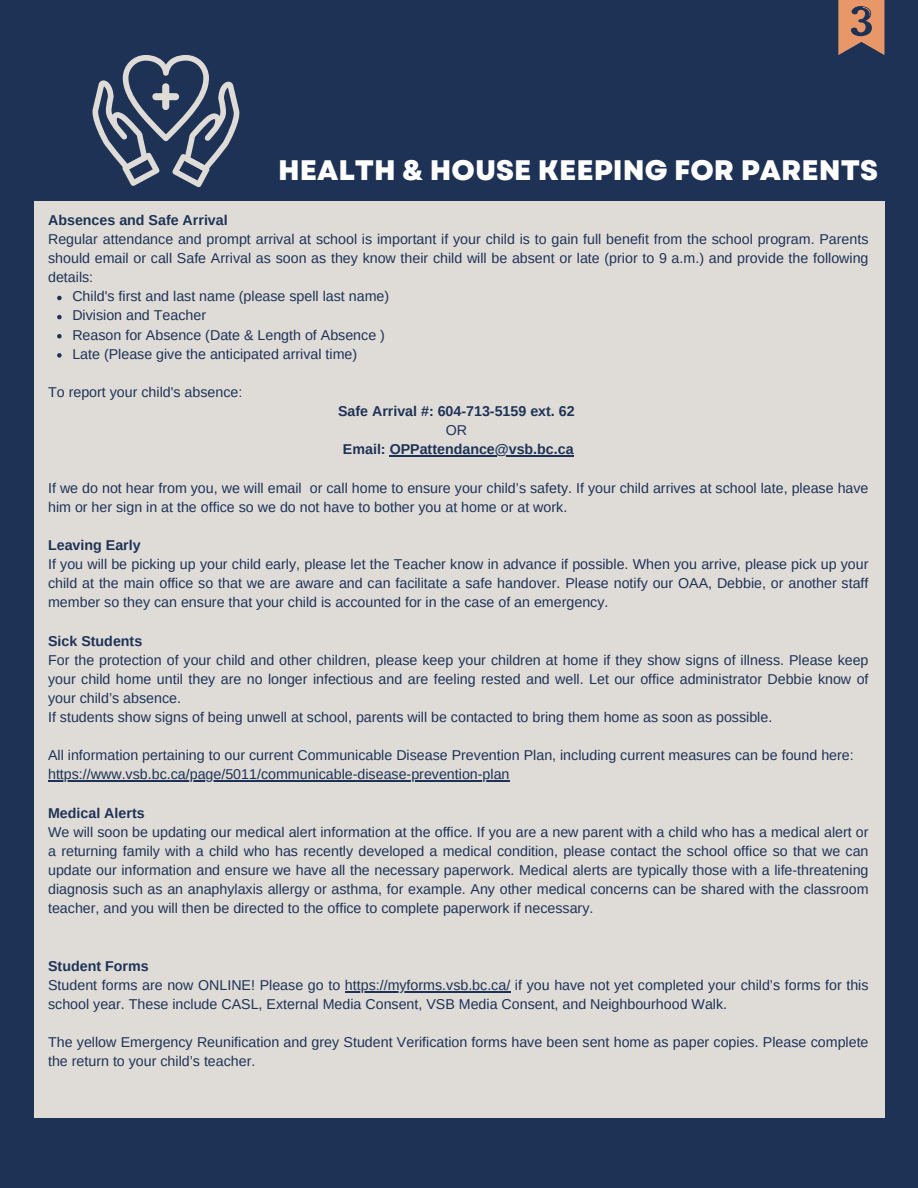
<style>
.page{position:relative;width:918px;height:1188px;background:#1e3256}
.page>*{position:absolute;margin:0;border:0;box-sizing:border-box;transform-origin:0 0}
.t1{font:800 28.2px "Garet";color:#fff}
.t2{font:14.25px/19.2px "Arimo";color:#1e3256;text-align:justify}
.t3{font:700 14.25px "Arimo";color:#1e3256}
</style>
<div class="page">
<div style="left:34px;top:201px;width:850px;height:917px;background:#dfdcd8"></div>
<svg style="left:838px;top:0;width:46px;height:55px"></svg>
<svg style="left:57px;top:296px;width:5px;height:4px"></svg>
<svg style="left:57px;top:315px;width:5px;height:4px"></svg>
<svg style="left:57px;top:334px;width:5px;height:4px"></svg>
<svg style="left:57px;top:353px;width:5px;height:5px"></svg>
<hr style="left:390px;top:455px;width:184px;height:2px;background:#1e3256">
<hr style="left:48px;top:781px;width:462px;height:1px;background:#1e3256">
<hr style="left:345px;top:991px;width:165px;height:1px;background:#1e3256">
<svg style="left:92px;top:55px;width:148px;height:132px"></svg>
<p class="t1" style="left:278px;top:150px;width:601px">HEALTH &amp; HOUSE KEEPING FOR PARENTS</p>
<p class="t3" style="left:48px;top:212px;width:181px">Absences and Safe Arrival</p>
<p class="t2" style="left:48px;top:229px;width:822px">Regular attendance and prompt arrival at school is important if your child is to gain full benefit from the school program. Parents should email or call Safe Arrival as soon as they know their child will be absent or late (prior to 9 a.m.) and provide the following details:</p>
<p class="t2" style="left:72px;top:287px;width:318px">Child's first and last name (please spell last name)</p>
<p class="t2" style="left:72px;top:306px;width:135px">Division and Teacher</p>
<p class="t2" style="left:72px;top:325px;width:314px">Reason for Absence (Date &amp; Length of Absence )</p>
<p class="t2" style="left:72px;top:344px;width:286px">Late (Please give the anticipated arrival time)</p>
<p class="t2" style="left:48px;top:382px;width:196px">To report your child's absence:</p>
<p class="t3" style="left:338px;top:403px;width:238px">Safe Arrival #: 604-713-5159 ext. 62</p>
<p class="t2" style="left:446px;top:421px;width:23px">OR</p>
<p class="t3" style="left:343px;top:441px;width:232px">Email: OPPattendance@vsb.bc.ca</p>
<p class="t2" style="left:48px;top:478px;width:822px">If we do not hear from you, we will email or call home to ensure your child’s safety. If your child arrives at school late, please have him or her sign in at the office so we do not have to bother you at home or at work.</p>
<p class="t3" style="left:48px;top:537px;width:94px">Leaving Early</p>
<p class="t2" style="left:48px;top:555px;width:822px">If you will be picking up your child early, please let the Teacher know in advance if possible. When you arrive, please pick up your child at the main office so that we are aware and can facilitate a safe handover. Please notify our OAA, Debbie, or another staff member so they can ensure that your child is accounted for in the case of an emergency.</p>
<p class="t3" style="left:48px;top:633px;width:96px">Sick Students</p>
<p class="t2" style="left:48px;top:650px;width:822px">For the protection of your child and other children, please keep your children at home if they show signs of illness. Please keep your child home until they are no longer infectious and are feeling rested and well. Let our office administrator Debbie know of your child’s absence.</p>
<p class="t2" style="left:48px;top:708px;width:726px">If students show signs of being unwell at school, parents will be contacted to bring them home as soon as possible.</p>
<p class="t2" style="left:48px;top:746px;width:807px">All information pertaining to our current Communicable Disease Prevention Plan, including current measures can be found here:</p>
<p class="t2" style="left:48px;top:765px;width:463px">https://www.vsb.bc.ca/page/5011/communicable-disease-prevention-plan</p>
<p class="t3" style="left:48px;top:805px;width:98px">Medical Alerts</p>
<p class="t2" style="left:48px;top:822px;width:822px">We will soon be updating our medical alert information at the office. If you are a new parent with a child who has a medical alert or a returning family with a child who has recently developed a medical condition, please contact the school office so that we can update our information and ensure we have all the necessary paperwork. Medical alerts are typically those with a life-threatening diagnosis such as an anaphylaxis allergy or asthma, for example. Any other medical concerns can be shared with the classroom teacher, and you will then be directed to the office to complete paperwork if necessary.</p>
<p class="t3" style="left:48px;top:958px;width:102px">Student Forms</p>
<p class="t2" style="left:48px;top:975px;width:822px">Student forms are now ONLINE! Please go to https://myforms.vsb.bc.ca/ if you have not yet completed your child’s forms for this school year. These include CASL, External Media Consent, VSB Media Consent, and Neighbourhood Walk.</p>
<p class="t2" style="left:48px;top:1033px;width:822px">The yellow Emergency Reunification and grey Student Verification forms have been sent home as paper copies. Please complete the return to your child’s teacher.</p>
</div>
